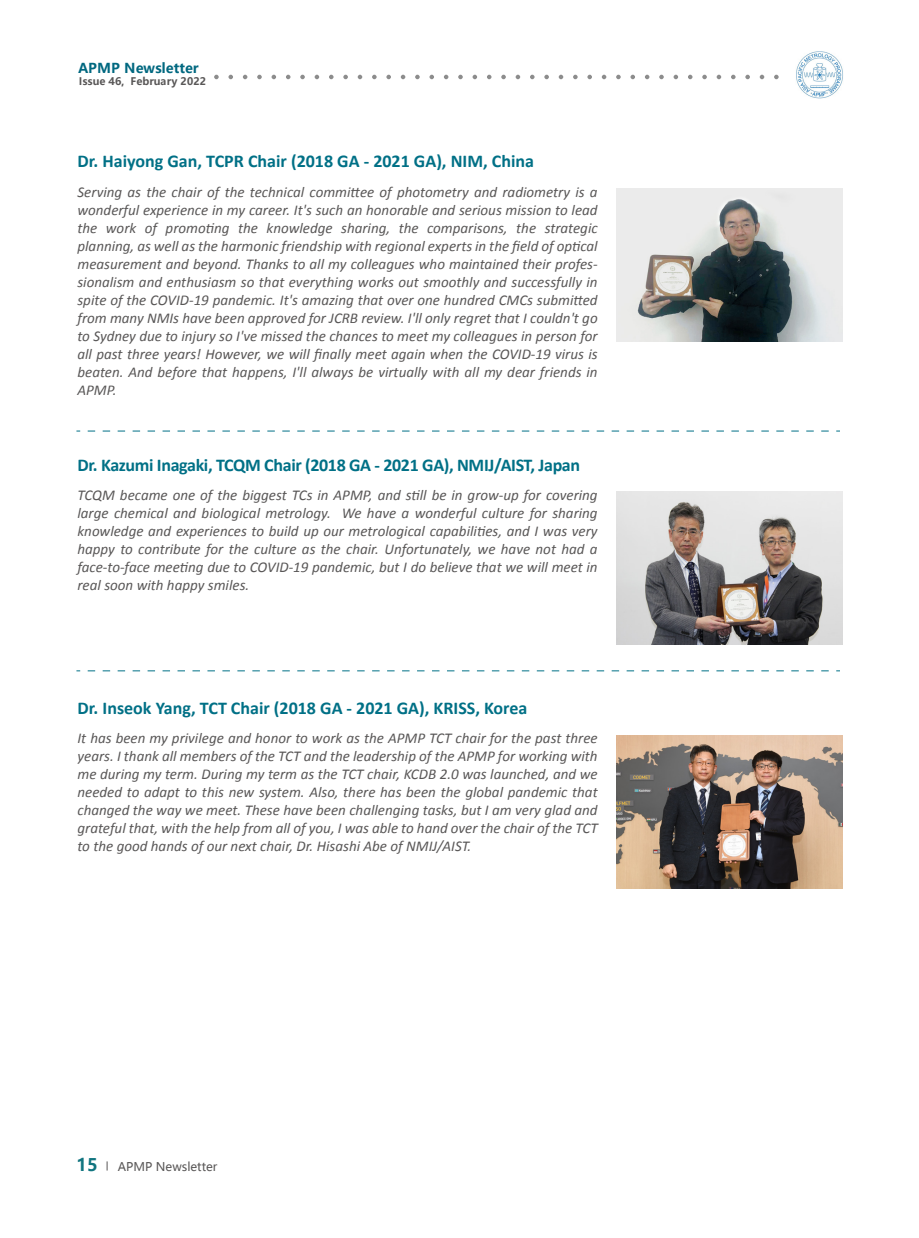
<style>
.page{position:relative;width:919px;height:1238px;background:#fff}
.page>*{position:absolute;margin:0;border:0;box-sizing:border-box;transform-origin:0 0}
.t1{font:700 18px "Calibri";color:#007086}
.t2{font:700 18px "Calibri";letter-spacing:-.02em;color:#007086}
.t3{font:italic 15px/18px "Calibri";color:#595757;text-align:justify}
.t4{font:700 13.65px "Microsoft Ya Hei";color:#006880}
.t5{font:12px "Microsoft Ya Hei";color:#595757}
.t6{font:700 10.35px "Microsoft Ya Hei";color:#595757}
.s1{font-weight:700;font-size:17.25px;color:#117580}
</style>
<div class="page">
<img style="left:796px;top:51px;width:47px;height:48px">
<svg style="left:214px;top:75px;width:5px;height:4px"></svg>
<svg style="left:228px;top:75px;width:5px;height:4px"></svg>
<svg style="left:243px;top:75px;width:4px;height:4px"></svg>
<svg style="left:257px;top:75px;width:5px;height:4px"></svg>
<svg style="left:271px;top:75px;width:5px;height:4px"></svg>
<svg style="left:286px;top:75px;width:4px;height:4px"></svg>
<svg style="left:300px;top:75px;width:5px;height:4px"></svg>
<svg style="left:314px;top:75px;width:5px;height:4px"></svg>
<svg style="left:329px;top:75px;width:4px;height:4px"></svg>
<svg style="left:343px;top:75px;width:5px;height:4px"></svg>
<svg style="left:358px;top:75px;width:4px;height:4px"></svg>
<svg style="left:372px;top:75px;width:4px;height:4px"></svg>
<svg style="left:386px;top:75px;width:5px;height:4px"></svg>
<svg style="left:401px;top:75px;width:4px;height:4px"></svg>
<svg style="left:415px;top:75px;width:4px;height:4px"></svg>
<svg style="left:429px;top:75px;width:5px;height:4px"></svg>
<svg style="left:444px;top:75px;width:4px;height:4px"></svg>
<svg style="left:458px;top:75px;width:4px;height:4px"></svg>
<svg style="left:472px;top:75px;width:5px;height:4px"></svg>
<svg style="left:487px;top:75px;width:4px;height:4px"></svg>
<svg style="left:501px;top:75px;width:5px;height:4px"></svg>
<svg style="left:515px;top:75px;width:5px;height:4px"></svg>
<svg style="left:530px;top:75px;width:4px;height:4px"></svg>
<svg style="left:544px;top:75px;width:5px;height:4px"></svg>
<svg style="left:558px;top:75px;width:5px;height:4px"></svg>
<svg style="left:573px;top:75px;width:4px;height:4px"></svg>
<svg style="left:587px;top:75px;width:5px;height:4px"></svg>
<svg style="left:601px;top:75px;width:5px;height:4px"></svg>
<svg style="left:616px;top:75px;width:4px;height:4px"></svg>
<svg style="left:630px;top:75px;width:5px;height:4px"></svg>
<svg style="left:645px;top:75px;width:4px;height:4px"></svg>
<svg style="left:659px;top:75px;width:4px;height:4px"></svg>
<svg style="left:673px;top:75px;width:5px;height:4px"></svg>
<svg style="left:688px;top:75px;width:4px;height:4px"></svg>
<svg style="left:702px;top:75px;width:4px;height:4px"></svg>
<svg style="left:716px;top:75px;width:5px;height:4px"></svg>
<svg style="left:731px;top:75px;width:4px;height:4px"></svg>
<svg style="left:745px;top:75px;width:4px;height:4px"></svg>
<svg style="left:759px;top:75px;width:5px;height:4px"></svg>
<svg style="left:774px;top:75px;width:4px;height:4px"></svg>
<svg style="left:88px;top:430px;width:751px;height:1px"></svg>
<svg style="left:88px;top:670px;width:751px;height:1px"></svg>
<img style="left:616px;top:188px;width:226px;height:153px">
<img style="left:616px;top:491px;width:226px;height:153px">
<img style="left:616px;top:735px;width:226px;height:153px">
<p class="t4" style="left:78px;top:59px;width:122px">APMP Newsletter</p>
<p class="t6" style="left:79px;top:74px;width:129px">Issue 46, February 2022</p>
<p class="t1" style="left:77px;top:150px;width:458px">Dr. Haiyong Gan, TCPR Chair (2018 GA - 2021 GA), NIM, China</p>
<p class="t3" style="left:77px;top:182px;width:521px">Serving as the chair of the technical committee of photometry and radiometry is a wonderful experience in my career. It's such an honorable and serious mission to lead the work of promoting the knowledge sharing, the comparisons, the strategic planning, as well as the harmonic friendship with regional experts in the field of optical measurement and beyond. Thanks to all my colleagues who maintained their profes&shy;sionalism and enthusiasm so that everything works out smoothly and successfully in spite of the COVID-19 pandemic. It's amazing that over one hundred CMCs submitted from many NMIs have been approved for JCRB review. I'll only regret that I couldn't go to Sydney due to injury so I've missed the chances to meet my colleagues in person for all past three years! However, we will finally meet again when the COVID-19 virus is beaten. And before that happens, I'll always be virtually with all my dear friends in APMP.</p>
<p class="t2" style="left:77px;top:453px;width:504px">Dr. Kazumi Inagaki, TCQM Chair (2018 GA - 2021 GA), NMIJ/AIST, Japan</p>
<p class="t3" style="left:77px;top:486px;width:521px">TCQM became one of the biggest TCs in APMP, and still be in grow-up for covering large chemical and biological metrology. We have a wonderful culture for sharing knowledge and experiences to build up our metrological capabilities, and I was very happy to contribute for the culture as the chair. Unfortunately, we have not had a face-to-face meeting due to COVID-19 pandemic, but I do believe that we will meet in real soon with happy smiles.</p>
<p class="t1" style="left:77px;top:696px;width:451px">Dr. Inseok Yang, TCT Chair (2018 GA - 2021 GA), KRISS, Korea</p>
<p class="t3" style="left:77px;top:728px;width:521px">It has been my privilege and honor to work as the APMP TCT chair for the past three years. I thank all members of the TCT and the leadership of the APMP for working with me during my term. During my term as the TCT chair, KCDB 2.0 was launched, and we needed to adapt to this new system. Also, there has been the global pandemic that changed the way we meet. These have been challenging tasks, but I am very glad and grateful that, with the help from all of you, I was able to hand over the chair of the TCT to the good hands of our next chair, Dr. Hisashi Abe of NMIJ/AIST.</p>
<p class="t5" style="left:77px;top:1157px;width:142px"><span class="s1">15</span> APMP Newsletter</p>
</div>
